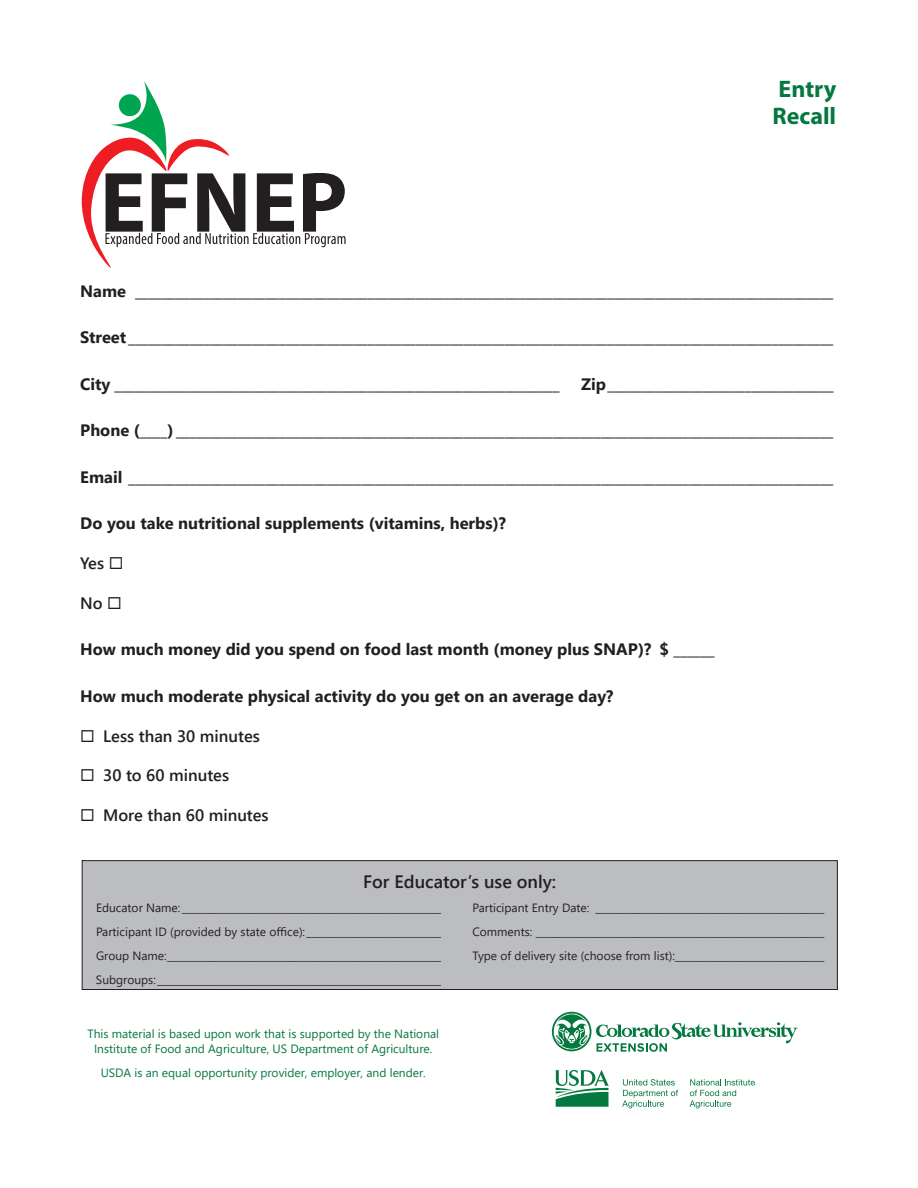
<style>
.page{position:relative;width:918px;height:1188px;background:#fff}
.page>*{position:absolute;margin:0;border:0;box-sizing:border-box;transform-origin:0 0}
.t1{font:700 24px/27px "Myriad Pro";color:#04783f}
.t2{font:600 18px "Segoe UI";color:#231f20}
.t3{font:700 16.5px "Segoe UI";color:#231f20}
.t4{font:600 16.5px "Segoe UI";color:#231f20}
.t5{font:12px "Segoe UI";color:#231f20}
.t6{font:12px/15px "Segoe UI";color:#04783f;text-align:center}
</style>
<div class="page">
<svg style="left:552px;top:1012px;width:246px;height:40px"></svg>
<svg style="left:622px;top:1079px;width:56px;height:29px"></svg>
<svg style="left:690px;top:1079px;width:65px;height:29px"></svg>
<svg style="left:555px;top:1070px;width:54px;height:37px"></svg>
<svg style="left:82px;top:81px;width:264px;height:187px"></svg>
<div style="left:82px;top:861px;width:755px;height:129px;background:#bcbdc0"></div>
<div style="left:82px;top:860px;width:756px;height:130px;border:1px solid #231f20"></div>
<h1 class="t1" style="left:773px;top:75px;width:65px">Entry<br>Recall</h1>
<p class="t3" style="left:80px;top:275px;width:755px">Name ______________________________________________________________________________________________________</p>
<p class="t3" style="left:80px;top:322px;width:755px">Street _______________________________________________________________________________________________________</p>
<p class="t3" style="left:80px;top:368px;width:481px">City _________________________________________________________________</p>
<p class="t3" style="left:581px;top:368px;width:254px">Zip_________________________________</p>
<p class="t3" style="left:80px;top:415px;width:755px">Phone (____) ________________________________________________________________________________________________</p>
<p class="t3" style="left:80px;top:461px;width:755px">Email _______________________________________________________________________________________________________</p>
<p class="t3" style="left:80px;top:508px;width:427px">Do you take nutritional supplements (vitamins, herbs)?</p>
<p class="t4" style="left:80px;top:548px;width:45px">Yes ◻</p>
<p class="t4" style="left:80px;top:587px;width:43px">No ◻</p>
<p class="t3" style="left:80px;top:634px;width:636px">How much money did you spend on food last month (money plus SNAP)? $ ______</p>
<p class="t3" style="left:80px;top:680px;width:535px">How much moderate physical activity do you get on an average day?</p>
<p class="t4" style="left:80px;top:720px;width:181px">◻ Less than 30 minutes</p>
<p class="t4" style="left:80px;top:760px;width:150px">◻ 30 to 60 minutes</p>
<p class="t4" style="left:80px;top:800px;width:190px">◻ More than 60 minutes</p>
<p class="t2" style="left:363px;top:864px;width:195px">For Educator’s use only:</p>
<p class="t5" style="left:96px;top:896px;width:347px">Educator Name: ____________________________________________________</p>
<p class="t5" style="left:472px;top:896px;width:354px">Participant Entry Date: ______________________________________________</p>
<p class="t5" style="left:96px;top:920px;width:347px">Participant ID (provided by state office): ___________________________</p>
<p class="t5" style="left:472px;top:920px;width:354px">Comments: __________________________________________________________</p>
<p class="t5" style="left:96px;top:944px;width:347px">Group Name:_______________________________________________________</p>
<p class="t5" style="left:472px;top:944px;width:354px">Type of delivery site (choose from list):______________________________</p>
<p class="t5" style="left:96px;top:968px;width:347px">Subgroups:_________________________________________________________</p>
<p class="t6" style="left:87px;top:1025px;width:353px">This material is based upon work that is supported by the National<br>Institute of Food and Agriculture, US Department of Agriculture.</p>
<p class="t6" style="left:101px;top:1064px;width:327px">USDA is an equal opportunity provider, employer, and lender.</p>
</div>
